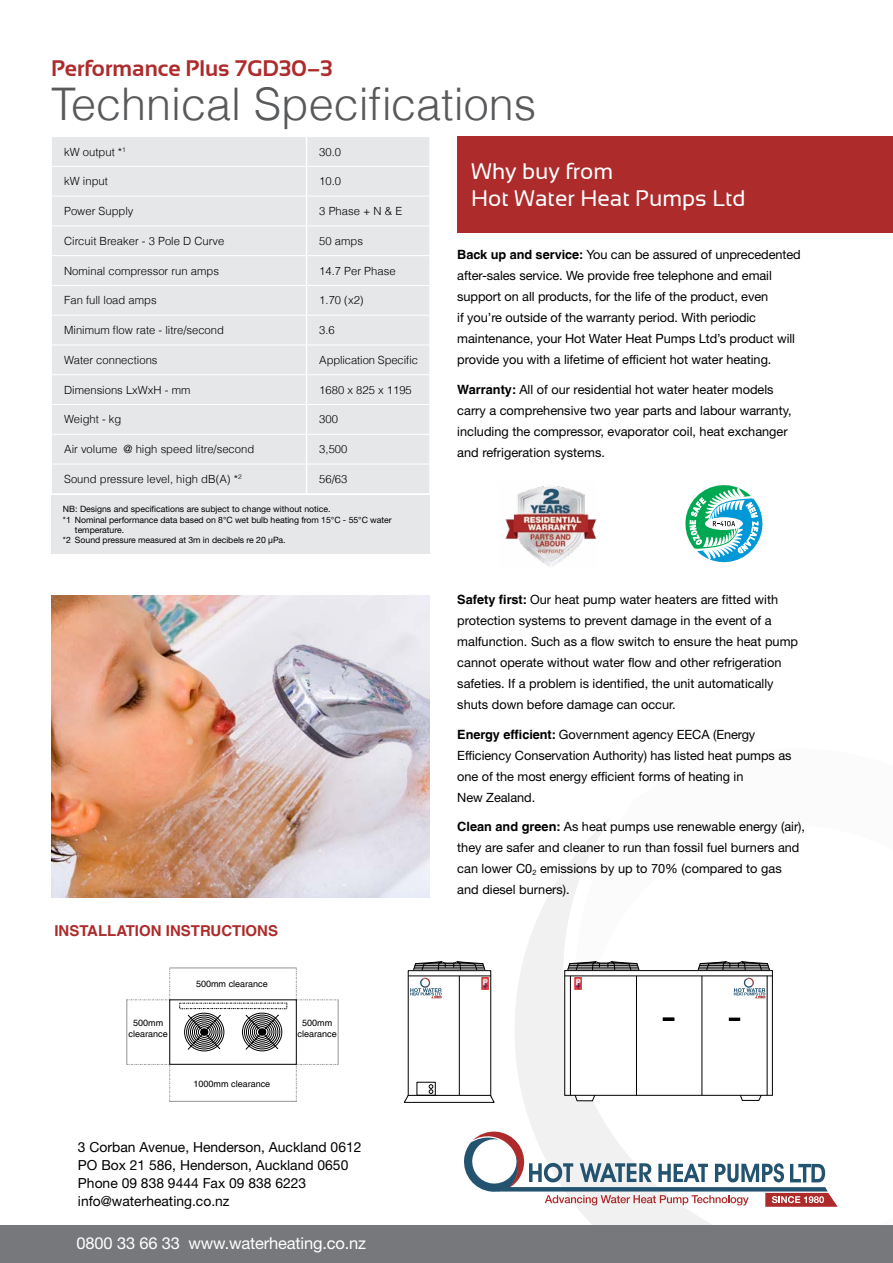
<style>
.page{position:relative;width:893px;height:1263px;background:#fff}
.page>*{position:absolute;margin:0;border:0;box-sizing:border-box;transform-origin:0 0}
.t1{font:300 45px "Helvetica LT";color:#58595b}
.t2{font:22.5px/27px "Sansation";color:#fff}
.t3{font:700 22.5px "Sansation";color:#ae2b2c}
.t4{font:16.5px "Helvetica Neue";letter-spacing:-.01em;color:#fff}
.t5{font:700 15px "Helvetica LT";color:#ae2b2c}
.t6{font:13.8px/18px "Helvetica Neue";color:#000}
.t7{font:12.75px/21px "Helvetica Neue";color:#000}
.t8{font:300 11.25px "Helvetica LT";color:#000}
.t9{font:9px/10.8px "Helvetica LT";color:#000;text-align:center}
.t10{font:8.7px "Helvetica Neue";letter-spacing:-.005em;color:#000}
.s1{font-family:"Helvetica LT";font-weight:700}
</style>
<div class="page">
<svg style="left:515px;top:819px;width:258px;height:406px"></svg>
<div style="left:0;top:1225px;width:893px;height:38px;background:#77787b"></div>
<svg style="left:464px;top:1131px;width:374px;height:76px"></svg>
<div style="left:457px;top:136px;width:436px;height:96px;background:#ae2b2c"></div>
<img style="left:505px;top:486px;width:91px;height:81px">
<svg style="left:685px;top:485px;width:78px;height:78px"></svg>
<div style="left:51px;top:495px;width:378px;height:58px;background:#e6e7e8"></div>
<img style="left:51px;top:595px;width:378px;height:302px">
<div style="left:52px;top:137px;width:377px;height:356px;background:#e6e7e8"></div>
<hr style="left:51px;top:166px;width:255px;height:1px;background:#fff">
<hr style="left:307px;top:166px;width:123px;height:1px;background:#fff">
<hr style="left:51px;top:196px;width:255px;height:1px;background:#fff">
<hr style="left:307px;top:196px;width:123px;height:1px;background:#fff">
<hr style="left:51px;top:225px;width:255px;height:1px;background:#fff">
<hr style="left:307px;top:225px;width:123px;height:1px;background:#fff">
<hr style="left:51px;top:255px;width:255px;height:1px;background:#fff">
<hr style="left:307px;top:255px;width:123px;height:1px;background:#fff">
<hr style="left:51px;top:285px;width:255px;height:1px;background:#fff">
<hr style="left:307px;top:285px;width:123px;height:1px;background:#fff">
<hr style="left:51px;top:315px;width:255px;height:1px;background:#fff">
<hr style="left:307px;top:315px;width:123px;height:1px;background:#fff">
<hr style="left:51px;top:345px;width:255px;height:1px;background:#fff">
<hr style="left:307px;top:345px;width:123px;height:1px;background:#fff">
<hr style="left:51px;top:374px;width:255px;height:1px;background:#fff">
<hr style="left:307px;top:374px;width:123px;height:1px;background:#fff">
<hr style="left:51px;top:404px;width:255px;height:1px;background:#fff">
<hr style="left:307px;top:404px;width:123px;height:1px;background:#fff">
<hr style="left:51px;top:434px;width:255px;height:1px;background:#fff">
<hr style="left:307px;top:434px;width:123px;height:1px;background:#fff">
<hr style="left:51px;top:464px;width:255px;height:1px;background:#fff">
<hr style="left:307px;top:464px;width:123px;height:1px;background:#fff">
<svg style="left:306px;top:137px;width:1px;height:29px"></svg>
<hr style="left:306px;top:166px;width:1px;height:30px;background:#fff">
<hr style="left:306px;top:196px;width:1px;height:30px;background:#fff">
<hr style="left:306px;top:226px;width:1px;height:30px;background:#fff">
<svg style="left:306px;top:256px;width:1px;height:29px"></svg>
<hr style="left:306px;top:285px;width:1px;height:30px;background:#fff">
<hr style="left:306px;top:315px;width:1px;height:30px;background:#fff">
<hr style="left:306px;top:345px;width:1px;height:30px;background:#fff">
<svg style="left:306px;top:375px;width:1px;height:29px"></svg>
<hr style="left:306px;top:404px;width:1px;height:30px;background:#fff">
<hr style="left:306px;top:434px;width:1px;height:30px;background:#fff">
<svg style="left:306px;top:464px;width:1px;height:29px"></svg>
<hr style="left:170px;top:968px;width:126px;height:1px;background:#939598">
<svg style="left:127px;top:968px;width:43px;height:32px"></svg>
<hr style="left:127px;top:1000px;width:1px;height:64px;background:#939598">
<hr style="left:170px;top:1101px;width:126px;height:1px;background:#939598">
<hr style="left:338px;top:1000px;width:1px;height:64px;background:#939598">
<svg style="left:127px;top:1064px;width:43px;height:37px"></svg>
<svg style="left:296px;top:1064px;width:42px;height:37px"></svg>
<svg style="left:296px;top:968px;width:42px;height:32px"></svg>
<div style="left:184px;top:1013px;width:40px;height:38px;border:1px solid #000;border-radius:50%"></div>
<div style="left:242px;top:1013px;width:40px;height:38px;border:1px solid #000;border-radius:50%"></div>
<svg style="left:179px;top:1003px;width:108px;height:47px"></svg>
<svg style="left:575px;top:1095px;width:20px;height:6px"></svg>
<svg style="left:740px;top:1095px;width:22px;height:6px"></svg>
<svg style="left:567px;top:961px;width:73px;height:9px"></svg>
<svg style="left:697px;top:961px;width:73px;height:9px"></svg>
<svg style="left:413px;top:961px;width:73px;height:9px"></svg>
<hr style="left:408px;top:976px;width:83px;height:1px;background:#000">
<hr style="left:459px;top:976px;width:1px;height:119px;background:#000">
<svg style="left:404px;top:1084px;width:91px;height:19px"></svg>
<svg style="left:410px;top:977px;width:32px;height:21px"></svg>
<svg style="left:481px;top:978px;width:8px;height:11px"></svg>
<div style="left:565px;top:970px;width:207px;height:125px;background:#fff"></div>
<div style="left:564px;top:970px;width:209px;height:125px;border:1px solid #000"></div>
<hr style="left:565px;top:976px;width:207px;height:1px;background:#000">
<hr style="left:570px;top:976px;width:1px;height:119px;background:#000">
<hr style="left:636px;top:976px;width:1px;height:119px;background:#000">
<hr style="left:702px;top:976px;width:1px;height:119px;background:#000">
<hr style="left:767px;top:976px;width:1px;height:119px;background:#000">
<div style="left:729px;top:1017px;width:11px;height:4px;border:1px solid #000"></div>
<div style="left:663px;top:1017px;width:11px;height:4px;border:1px solid #000"></div>
<svg style="left:734px;top:977px;width:31px;height:21px"></svg>
<svg style="left:574px;top:978px;width:8px;height:11px"></svg>
<h2 class="t3" style="left:51px;top:55px;width:283px">Performance Plus 7GD30–3</h2>
<h1 class="t1" style="left:51px;top:76px;width:487px">Technical Specifications</h1>
<h2 class="t2" style="left:471px;top:158px;width:276px">Why buy from<br>Hot Water Heat Pumps Ltd</h2>
<p class="t7" style="left:457px;top:244px;width:345px"><span class="s1">Back up and service:</span> You can be assured of unprecedented after-sales service. We provide free telephone and email support on all products, for the life of the product, even<br>if you’re outside of the warranty period. With periodic maintenance, your Hot Water Heat Pumps Ltd’s product will provide you with a lifetime of efficient hot water heating.</p>
<p class="t7" style="left:457px;top:379px;width:336px"><span class="s1">Warranty:</span> All of our residential hot water heater models carry a comprehensive two year parts and labour warranty, including the compressor, evaporator coil, heat exchanger and refrigeration systems.</p>
<p class="t8" style="left:64px;top:144px;width:63px">kW output *<sup>1</sup></p>
<p class="t8" style="left:319px;top:144px;width:23px">30.0</p>
<p class="t8" style="left:64px;top:174px;width:45px">kW input</p>
<p class="t8" style="left:319px;top:174px;width:23px">10.0</p>
<p class="t8" style="left:64px;top:204px;width:71px">Power Supply</p>
<p class="t8" style="left:319px;top:204px;width:85px">3 Phase + N &amp; E</p>
<p class="t8" style="left:64px;top:234px;width:162px">Circuit Breaker - 3 Pole D Curve</p>
<p class="t8" style="left:319px;top:234px;width:45px">50 amps</p>
<p class="t8" style="left:64px;top:264px;width:156px">Nominal compressor run amps</p>
<p class="t8" style="left:319px;top:264px;width:78px">14.7 Per Phase</p>
<p class="t8" style="left:64px;top:293px;width:94px">Fan full load amps</p>
<p class="t8" style="left:319px;top:293px;width:46px">1.70 (x2)</p>
<p class="t8" style="left:64px;top:323px;width:161px">Minimum flow rate - litre/second</p>
<p class="t8" style="left:319px;top:323px;width:17px">3.6</p>
<p class="t8" style="left:64px;top:353px;width:95px">Water connections</p>
<p class="t8" style="left:319px;top:353px;width:100px">Application Specific</p>
<p class="t8" style="left:64px;top:383px;width:128px">Dimensions LxWxH - mm</p>
<p class="t8" style="left:319px;top:383px;width:94px">1680 x 825 x 1195</p>
<p class="t8" style="left:64px;top:412px;width:59px">Weight - kg</p>
<p class="t8" style="left:319px;top:412px;width:20px">300</p>
<p class="t8" style="left:64px;top:442px;width:192px">Air volume @ high speed litre/second</p>
<p class="t8" style="left:319px;top:442px;width:30px">3,500</p>
<p class="t8" style="left:64px;top:472px;width:179px">Sound pressure level, high dB(A) *<sup>2</sup></p>
<p class="t8" style="left:319px;top:472px;width:30px">56/63</p>
<p class="t10" style="left:63px;top:504px;width:269px">NB: Designs and specifications are subject to change without notice.</p>
<p class="t10" style="left:63px;top:514px;width:330px">*1 Nominal performance data based on 8°C wet bulb heating from 15°C - 55°C water</p>
<p class="t10" style="left:75px;top:525px;width:51px">temperature.</p>
<p class="t10" style="left:63px;top:535px;width:224px">*2 Sound pressure measured at 3m in decibels re 20 µPa.</p>
<p class="t5" style="left:54px;top:922px;width:225px">INSTALLATION INSTRUCTIONS</p>
<p class="t9" style="left:196px;top:978px;width:73px">500mm clearance</p>
<p class="t9" style="left:129px;top:1017px;width:41px">500mm clearance</p>
<p class="t9" style="left:298px;top:1017px;width:41px">500mm clearance</p>
<p class="t9" style="left:193px;top:1078px;width:78px">1000mm clearance</p>
<p class="t6" style="left:78px;top:1138px;width:285px">3 Corban Avenue, Henderson, Auckland 0612<br>PO Box 21 586, Henderson, Auckland 0650<br>Phone 09 838 9444 Fax 09 838 6223 info@waterheating.co.nz</p>
<p class="t4" style="left:77px;top:1233px;width:291px">0800 33 66 33 www.waterheating.co.nz</p>
<p class="t7" style="left:457px;top:589px;width:342px"><span class="s1">Safety first:</span> Our heat pump water heaters are fitted with protection systems to prevent damage in the event of a malfunction. Such as a flow switch to ensure the heat pump cannot operate without water flow and other refrigeration safeties. If a problem is identified, the unit automatically shuts down before damage can occur.</p>
<p class="t7" style="left:457px;top:724px;width:336px"><span class="s1">Energy efficient:</span> Government agency EECA (Energy Efficiency Conservation Authority) has listed heat pumps as one of the most energy efficient forms of heating in<br>New Zealand.</p>
<p class="t7" style="left:457px;top:816px;width:349px"><span class="s1">Clean and green:</span> As heat pumps use renewable energy (air), they are safer and cleaner to run than fossil fuel burners and can lower C0<sub>2</sub> emissions by up to 70% (compared to gas and diesel burners).</p>
</div>
